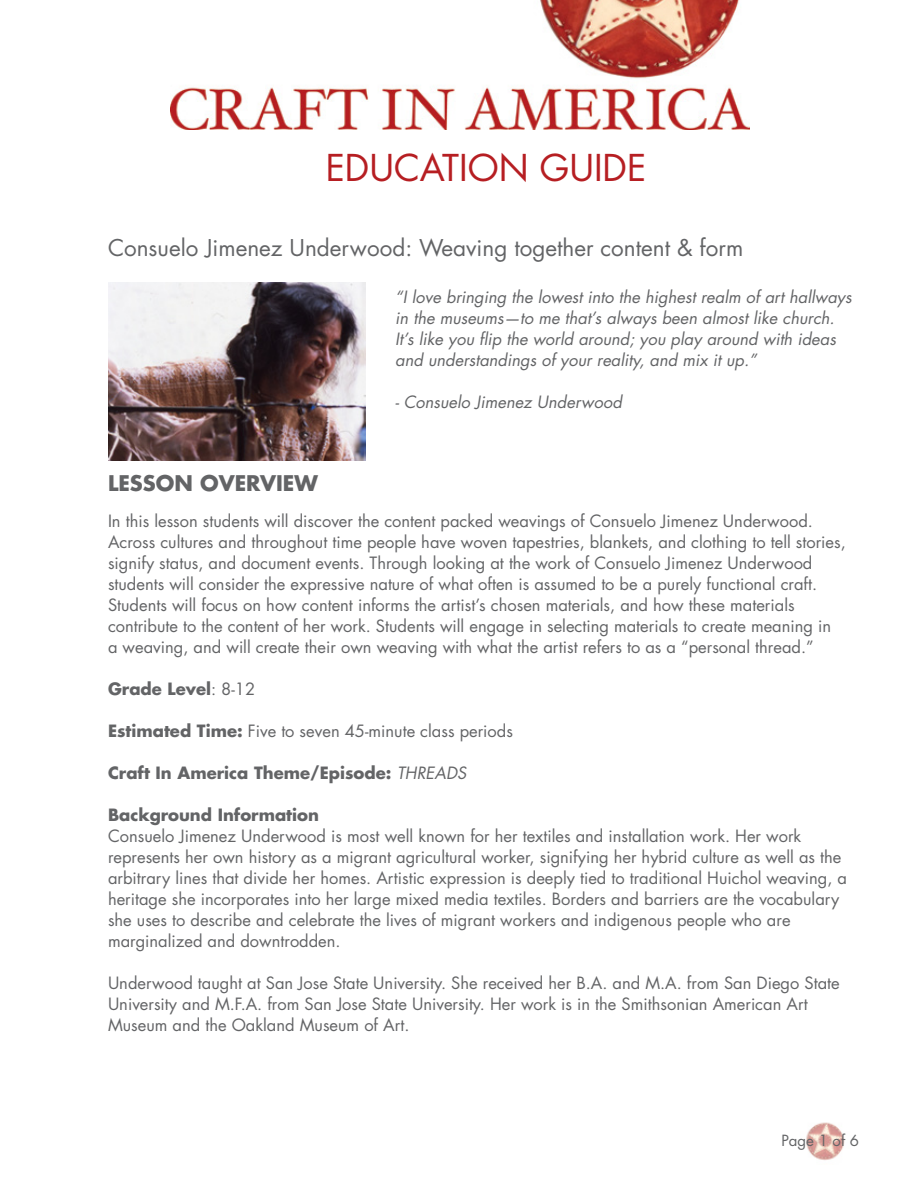
<style>
.page{position:relative;width:918px;height:1188px;background:#fff}
.page>*{position:absolute;margin:0;border:0;box-sizing:border-box;transform-origin:0 0}
.t1{font:36px "Futura";color:#b61e22}
.t2{font:22.5px "Futura";color:#636466}
.t3{font:700 21px "Futura";color:#636466}
.t4{font:16.5px/21px "Futura";color:#636466}
.t5{font:italic 16.5px/21px "Futura";color:#636466}
.t6{font:700 16.5px "Futura";color:#636466}
.t7{font:15px "Futura";color:#636466}
.s1{font-weight:400}
.s2{font-weight:700}
.s3{font-weight:400;font-style:italic}
</style>
<div class="page">
<img style="left:171px;top:0;width:579px;height:130px">
<img style="left:806px;top:1122px;width:39px;height:38px">
<img style="left:108px;top:283px;width:257px;height:177px">
<h1 class="t1" style="left:326px;top:145px;width:322px">EDUCATION GUIDE</h1>
<h2 class="t2" style="left:108px;top:233px;width:637px">Consuelo Jimenez Underwood: Weaving together content &amp; form</h2>
<p class="t5" style="left:395px;top:287px;width:458px">“I love bringing the lowest into the highest realm of art hallways in the museums—to me that’s always been almost like church.<br>It’s like you flip the world around; you play around with ideas and understandings of your reality, and mix it up.”</p>
<p class="t5" style="left:395px;top:392px;width:228px">- Consuelo Jimenez Underwood</p>
<p class="t3" style="left:108px;top:469px;width:211px">LESSON OVERVIEW</p>
<p class="t4" style="left:108px;top:510px;width:739px">In this lesson students will discover the content packed weavings of Consuelo Jimenez Underwood.<br>Across cultures and throughout time people have woven tapestries, blankets, and clothing to tell stories, signify status, and document events. Through looking at the work of Consuelo Jimenez Underwood students will consider the expressive nature of what often is assumed to be a purely functional craft.<br>Students will focus on how content informs the artist’s chosen materials, and how these materials contribute to the content of her work. Students will engage in selecting materials to create meaning in<br>a weaving, and will create their own weaving with what the artist refers to as a “personal thread.”</p>
<p class="t6" style="left:108px;top:678px;width:149px">Grade Level<span class="s1">: 8-12</span></p>
<p class="t4" style="left:108px;top:720px;width:407px"><span class="s2">Estimated Time:</span> Five to seven 45-minute class periods</p>
<p class="t6" style="left:108px;top:762px;width:360px">Craft In America Theme/Episode: <span class="s3">THREADS</span></p>
<p class="t6" style="left:108px;top:804px;width:213px">Background Information</p>
<p class="t4" style="left:108px;top:825px;width:741px">Consuelo Jimenez Underwood is most well known for her textiles and installation work. Her work represents her own history as a migrant agricultural worker, signifying her hybrid culture as well as the arbitrary lines that divide her homes. Artistic expression is deeply tied to traditional Huichol weaving, a heritage she incorporates into her large mixed media textiles. Borders and barriers are the vocabulary she uses to describe and celebrate the lives of migrant workers and indigenous people who are marginalized and downtrodden.</p>
<p class="t4" style="left:108px;top:972px;width:733px">Underwood taught at San Jose State University. She received her B.A. and M.A. from San Diego State<br>University and M.F.A. from San Jose State University. Her work is in the Smithsonian American Art<br>Museum and the Oakland Museum of Art.</p>
<p class="t7" style="left:781px;top:1131px;width:79px">Page 1 of 6</p>
</div>
